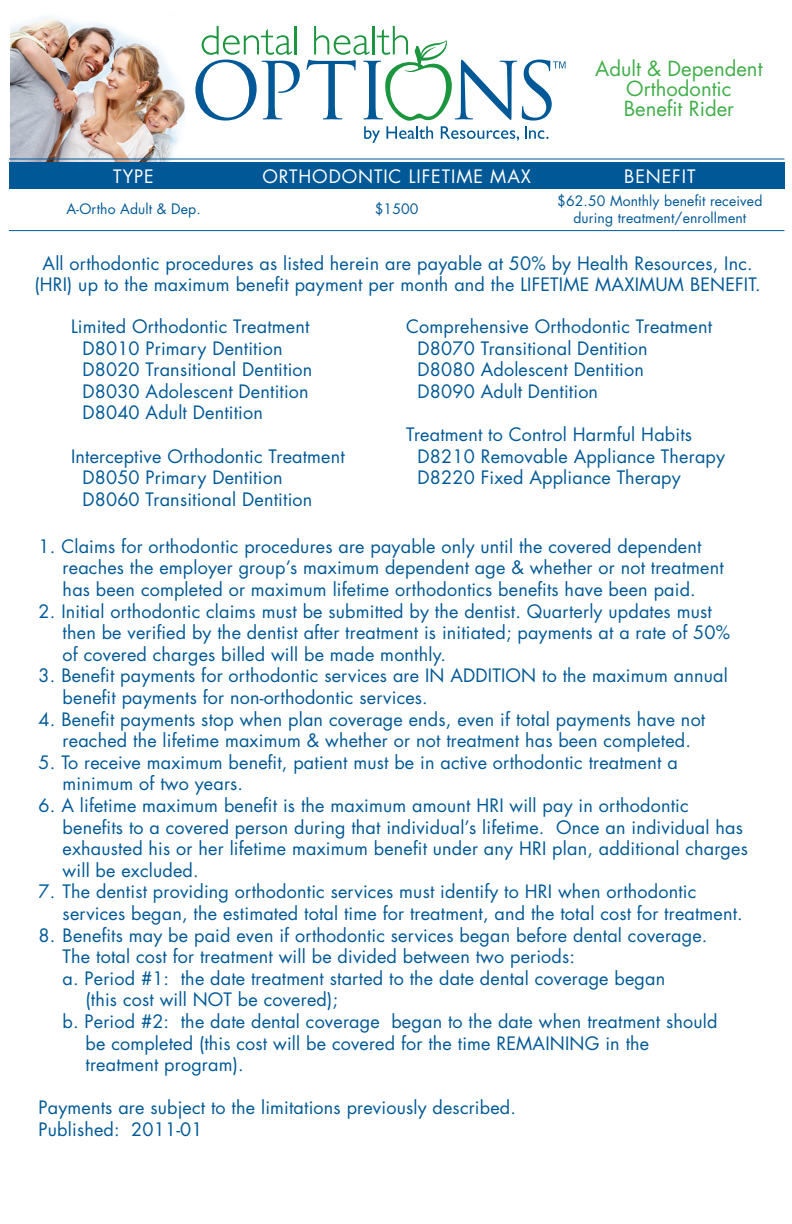
<style>
.page{position:relative;width:792px;height:1224px;background:#fff}
.page>*{position:absolute;margin:0;border:0;box-sizing:border-box;transform-origin:0 0}
.t1{font:20.2px/20.2px "Futura";color:#40ae49;text-align:center}
.t2{font:18px/21.6px "Futura";letter-spacing:.01em;color:#005996}
.t3{font:18px "Futura";letter-spacing:.05em;color:#fff}
.t4{font:14px/16.8px "Futura";letter-spacing:.01em;color:#005996;text-align:center}
</style>
<div class="page">
<img style="left:10px;top:17px;width:189px;height:145px">
<svg style="left:195px;top:26px;width:105px;height:95px"></svg>
<hr style="left:295px;top:26px;width:2px;height:28px;background:#1b953e">
<svg style="left:306px;top:26px;width:260px;height:117px"></svg>
<div style="left:9px;top:162px;width:775px;height:27px;background:#005996"></div>
<hr style="left:9px;top:230px;width:775px;height:1px;background:#005996">
<hr style="left:9px;top:159px;width:775px;height:1px;background:#005996">
<p class="t1" style="left:595px;top:58px;width:169px">Adult &amp; Dependent<br>Orthodontic<br>Benefit Rider</p>
<p class="t3" style="left:262px;top:164px;width:270px">ORTHODONTIC LIFETIME MAX</p>
<p class="t4" style="left:375px;top:201px;width:45px">$1500</p>
<p class="t3" style="left:624px;top:164px;width:73px">BENEFIT</p>
<p class="t4" style="left:557px;top:193px;width:207px">$62.50 Monthly benefit received during treatment/enrollment</p>
<p class="t3" style="left:113px;top:164px;width:42px">TYPE</p>
<p class="t4" style="left:66px;top:201px;width:136px">A-Ortho Adult &amp; Dep.</p>
<p class="t2" style="left:34px;top:252px;width:728px;text-align:center">All orthodontic procedures as listed herein are payable at 50% by Health Resources, Inc. (HRI) up to the maximum benefit payment per month and the LIFETIME MAXIMUM BENEFIT.</p>
<p class="t2" style="left:82px;top:315px;width:231px;text-indent:-11px">Limited Orthodontic Treatment<br>D8010 Primary Dentition<br>D8020 Transitional Dentition<br>D8030 Adolescent Dentition<br>D8040 Adult Dentition</p>
<p class="t2" style="left:82px;top:445px;width:264px;text-indent:-11px">Interceptive Orthodontic Treatment<br>D8050 Primary Dentition<br>D8060 Transitional Dentition</p>
<p class="t2" style="left:418px;top:315px;width:296px;text-indent:-11px">Comprehensive Orthodontic Treatment<br>D8070 Transitional Dentition<br>D8080 Adolescent Dentition<br>D8090 Adult Dentition</p>
<p class="t2" style="left:418px;top:423px;width:309px;text-indent:-11px">Treatment to Control Harmful Habits<br>D8210 Removable Appliance Therapy<br>D8220 Fixed Appliance Therapy</p>
<p class="t2" style="left:63px;top:535px;width:663px;text-indent:-24px">1. Claims for orthodontic procedures are payable only until the covered dependent reaches the employer group’s maximum dependent age &amp; whether or not treatment has been completed or maximum lifetime orthodontics benefits have been paid.</p>
<p class="t2" style="left:63px;top:600px;width:669px;text-indent:-24px">2. Initial orthodontic claims must be submitted by the dentist. Quarterly updates must then be verified by the dentist after treatment is initiated; payments at a rate of 50% of covered charges billed will be made monthly.</p>
<p class="t2" style="left:63px;top:665px;width:667px;text-indent:-24px">3. Benefit payments for orthodontic services are IN ADDITION to the maximum annual benefit payments for non-orthodontic services.</p>
<p class="t2" style="left:39px;top:708px;width:668px;text-align:center">4. Benefit payments stop when plan coverage ends, even if total payments have not reached the lifetime maximum &amp; whether or not treatment has been completed.</p>
<p class="t2" style="left:63px;top:751px;width:617px;text-indent:-24px">5. To receive maximum benefit, patient must be in active orthodontic treatment a minimum of two years.</p>
<p class="t2" style="left:63px;top:794px;width:687px;text-indent:-24px">6. A lifetime maximum benefit is the maximum amount HRI will pay in orthodontic benefits to a covered person during that individual’s lifetime. Once an individual has exhausted his or her lifetime maximum benefit under any HRI plan, additional charges will be excluded.</p>
<p class="t2" style="left:63px;top:881px;width:682px;text-indent:-24px">7. The dentist providing orthodontic services must identify to HRI when orthodontic services began, the estimated total time for treatment, and the total cost for treatment.</p>
<p class="t2" style="left:39px;top:924px;width:670px">8. Benefits may be paid even if orthodontic services began before dental coverage.</p>
<p class="t2" style="left:63px;top:946px;width:514px">The total cost for treatment will be divided between two periods:</p>
<p class="t2" style="left:63px;top:967px;width:604px">a. Period #1: the date treatment started to the date dental coverage began</p>
<p class="t2" style="left:86px;top:989px;width:254px">(this cost will NOT be covered);</p>
<p class="t2" style="left:63px;top:1010px;width:656px">b. Period #2: the date dental coverage began to the date when treatment should</p>
<p class="t2" style="left:86px;top:1032px;width:565px">be completed (this cost will be covered for the time REMAINING in the</p>
<p class="t2" style="left:86px;top:1054px;width:160px">treatment program).</p>
<p class="t2" style="left:39px;top:1097px;width:479px">Payments are subject to the limitations previously described.<br>Published: 2011-01</p>
</div>
